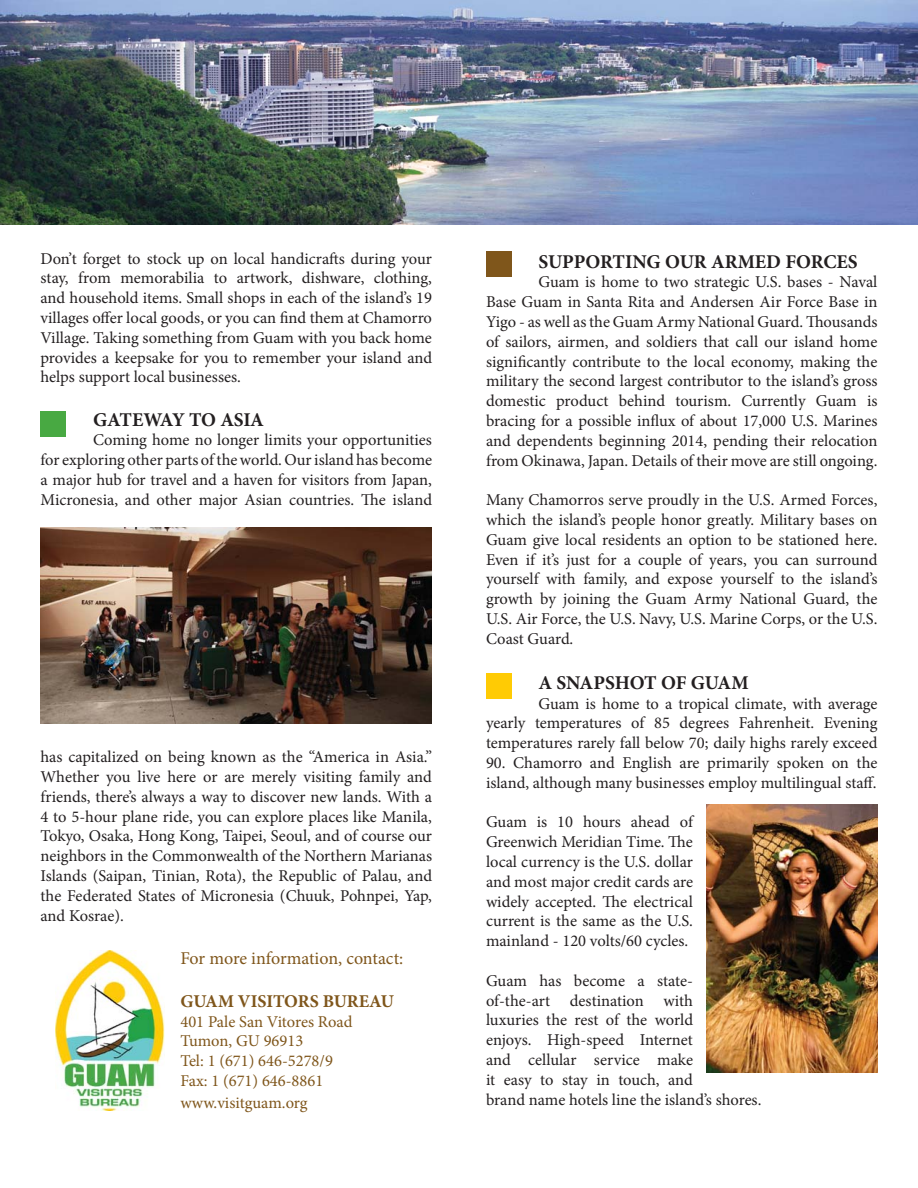
<style>
.page{position:relative;width:918px;height:1188px;background:#fff}
.page>*{position:absolute;margin:0;border:0;box-sizing:border-box;transform-origin:0 0}
.t1{font:700 19.5px "Minion Pro";letter-spacing:-.01em;color:#231f20}
.t2{font:18px "Minion Pro";color:#7f561b}
.t3{font:700 18px "Minion Pro";color:#7f561b}
.t4{font:16.5px/19.8px "Minion Pro";color:#231f20;text-align:justify}
.t5{font:16.5px/19.8px "Minion Pro";color:#7f561b}
</style>
<div class="page">
<img style="left:0;top:0;width:918px;height:224px">
<div style="left:486px;top:251px;width:26px;height:26px;background:#7f561b"></div>
<img style="left:706px;top:805px;width:172px;height:267px">
<img style="left:55px;top:950px;width:109px;height:161px">
<div style="left:40px;top:412px;width:26px;height:25px;background:#48a942"></div>
<img style="left:40px;top:527px;width:392px;height:197px">
<div style="left:486px;top:674px;width:26px;height:25px;background:#ffcb04"></div>
<p class="t4" style="left:40px;top:250px;width:393px">Don’t forget to stock up on local handicrafts during your stay, from memorabilia to artwork, dishware, clothing, and household items. Small shops in each of the island’s 19 villages offer local goods, or you can find them at Chamorro Village. Taking something from Guam with you back home provides a keepsake for you to remember your island and helps support local businesses.</p>
<p class="t1" style="left:93px;top:408px;width:172px">GATEWAY TO ASIA</p>
<p class="t4" style="left:41px;top:432px;width:393px;text-indent:52px">Coming home no longer limits your opportunities for exploring other parts of the world. Our island has become a major hub for travel and a haven for visitors from Japan, Micronesia, and other major Asian countries. The island</p>
<p class="t4" style="left:41px;top:749px;width:393px">has capitalized on being known as the “America in Asia.” Whether you live here or are merely visiting family and friends, there’s always a way to discover new lands. With a 4 to 5-hour plane ride, you can explore places like Manila, Tokyo, Osaka, Hong Kong, Taipei, Seoul, and of course our neighbors in the Commonwealth of the Northern Marianas Islands (Saipan, Tinian, Rota), the Republic of Palau, and the Federated States of Micronesia (Chuuk, Pohnpei, Yap, and Kosrae).</p>
<p class="t2" style="left:180px;top:951px;width:224px">For more information, contact:</p>
<p class="t3" style="left:180px;top:990px;width:215px">GUAM VISITORS BUREAU</p>
<p class="t5" style="left:180px;top:1013px;width:173px">401 Pale San Vitores Road<br>Tumon, GU 96913<br>Tel: 1 (671) 646-5278/9<br>Fax: 1 (671) 646-8861</p>
<p class="t5" style="left:180px;top:1094px;width:129px">www.visitguam.org</p>
<p class="t1" style="left:538px;top:249px;width:321px">SUPPORTING OUR ARMED FORCES</p>
<p class="t4" style="left:486px;top:274px;width:393px;text-indent:52px">Guam is home to two strategic U.S. bases - Naval Base Guam in Santa Rita and Andersen Air Force Base in Yigo - as well as the Guam Army National Guard. Thousands of sailors, airmen, and soldiers that call our island home significantly contribute to the local economy, making the military the second largest contributor to the island’s gross domestic product behind tourism. Currently Guam is bracing for a possible influx of about 17,000 U.S. Marines and dependents beginning 2014, pending their relocation from Okinawa, Japan. Details of their move are still ongoing.</p>
<p class="t4" style="left:486px;top:491px;width:393px">Many Chamorros serve proudly in the U.S. Armed Forces, which the island’s people honor greatly. Military bases on Guam give local residents an option to be stationed here.<br>Even if it’s just for a couple of years, you can surround yourself with family, and expose yourself to the island’s growth by joining the Guam Army National Guard, the U.S. Air Force, the U.S. Navy, U.S. Marine Corps, or the U.S.<br>Coast Guard.</p>
<p class="t1" style="left:538px;top:671px;width:212px">A SNAPSHOT OF GUAM</p>
<p class="t4" style="left:486px;top:695px;width:393px;text-indent:52px">Guam is home to a tropical climate, with average yearly temperatures of 85 degrees Fahrenheit. Evening temperatures rarely fall below 70; daily highs rarely exceed</p>
<p class="t4" style="left:486px;top:754px;width:393px">90. Chamorro and English are primarily spoken on the island, although many businesses employ multilingual staff.</p>
<p class="t4" style="left:486px;top:814px;width:209px">Guam is 10 hours ahead of Greenwich Meridian Time. The local currency is the U.S. dollar and most major credit cards are widely accepted. The electrical current is the same as the U.S. mainland - 120 volts/60 cycles.</p>
<p class="t4" style="left:486px;top:972px;width:277px;text-align:left">Guam has become a state-<br>of-the-art destination with<br>luxuries the rest of the world<br>enjoys. High-speed Internet<br>and cellular service make<br>it easy to stay in touch, and<br>brand name hotels line the island’s shores.</p>
</div>
